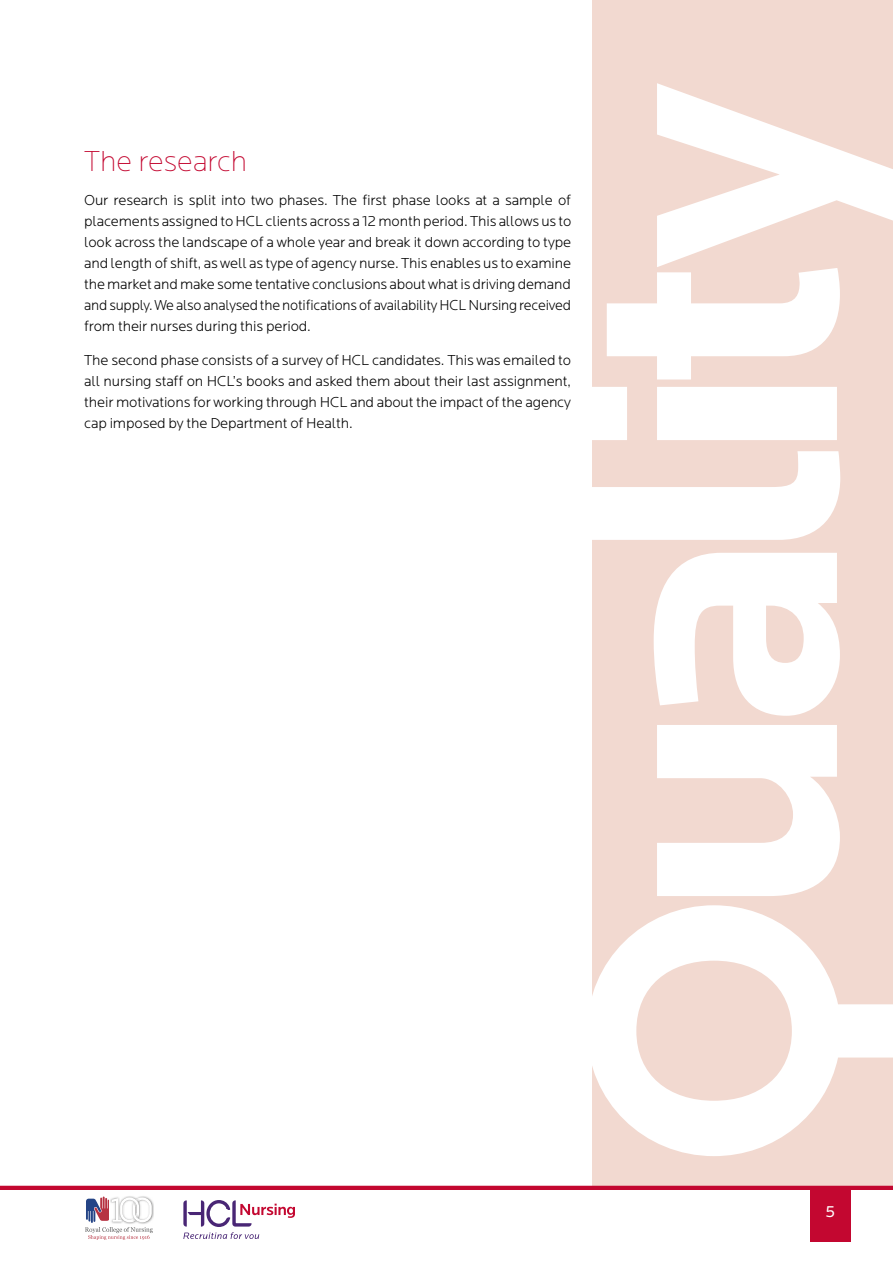
<style>
.page{position:relative;width:893px;height:1263px;background:#fff}
.page>*{position:absolute;margin:0;border:0;box-sizing:border-box;transform-origin:0 0}
.t1{font:700 369.45px "Locator";letter-spacing:-.08em;color:#fff}
.t2{font:200 30px "Locator";color:#c30730}
.t3{font:16.5px "Locator";color:#fff}
.t4{font:300 15px/21px "Locator";letter-spacing:-.01em;color:#000;text-align:justify}
</style>
<div class="page">
<div style="left:592px;top:0;width:301px;height:1188px;background:#f2d9d0"></div>
<svg style="left:183px;top:1200px;width:112px;height:38px"></svg>
<hr style="left:0;top:1186px;width:893px;height:4px;background:#c30730">
<div style="left:810px;top:1188px;width:40px;height:53px;background:#c30730"></div>
<img style="left:153px;top:1203px;width:1px;height:14px">
<svg style="left:85px;top:1196px;width:68px;height:44px"></svg>
<h2 class="t2" style="left:84px;top:146px;width:165px">The research</h2>
<p class="t4" style="left:84px;top:190px;width:489px">Our research is split into two phases. The first phase looks at a sample of placements assigned to HCL clients across a 12 month period. This allows us to look across the landscape of a whole year and break it down according to type and length of shift, as well as type of agency nurse. This enables us to examine the market and make some tentative conclusions about what is driving demand and supply. We also analysed the notifications of availability HCL Nursing received from their nurses during this period.</p>
<p class="t4" style="left:84px;top:350px;width:488px">The second phase consists of a survey of HCL candidates. This was emailed to all nursing staff on HCL’s books and asked them about their last assignment, their motivations for working through HCL and about the impact of the agency cap imposed by the Department of Health.</p>
<h1 class="t1" style="left:503px;top:1171px;width:1092px;rotate:-90deg">Quality</h1>
<p class="t3" style="left:825px;top:1203px;width:12px">5</p>
</div>
